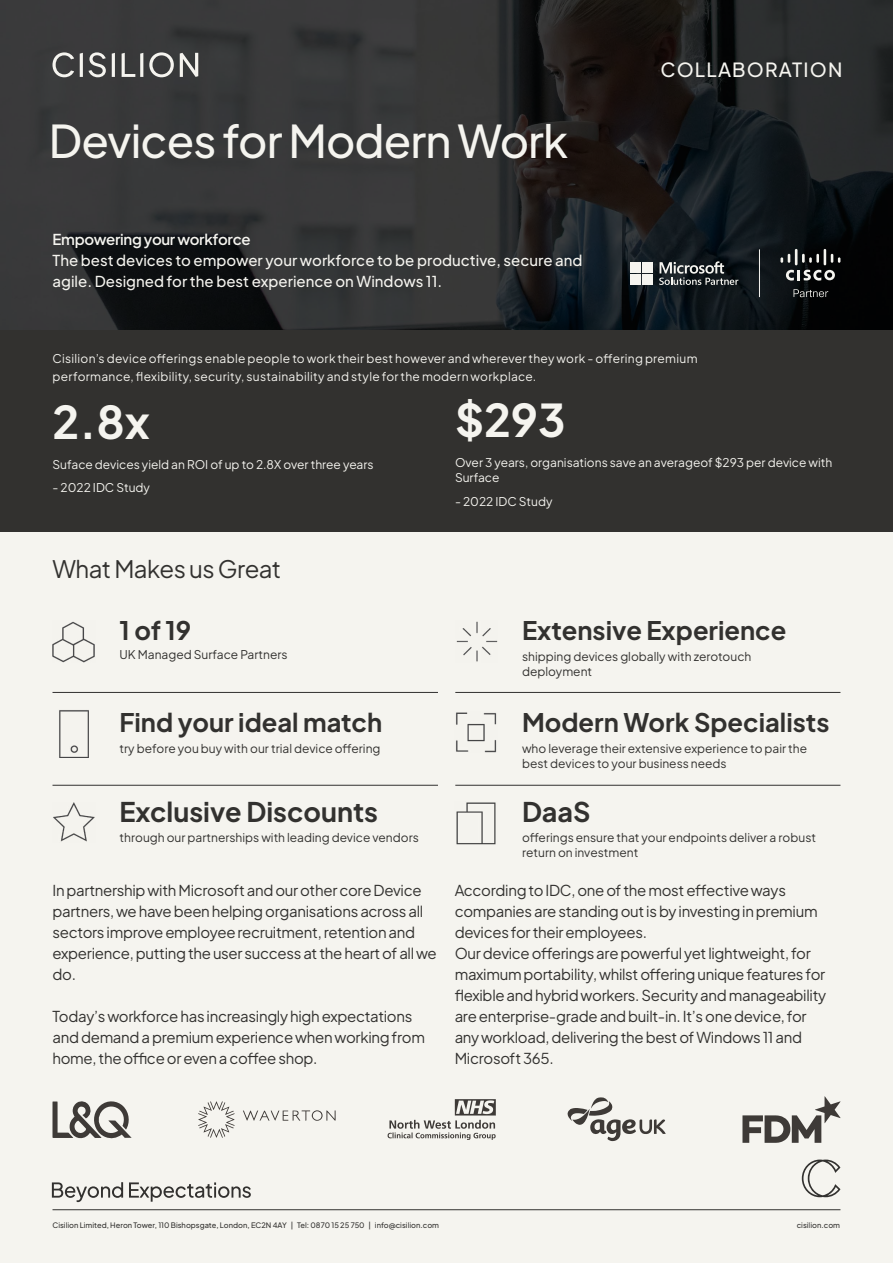
<style>
.page{position:relative;width:893px;height:1263px;background:#f5f4ef}
.page>*{position:absolute;margin:0;border:0;box-sizing:border-box;transform-origin:0 0}
.t1{font:500 45px "Plus Jakarta Sans";letter-spacing:-.02em;color:#f5f4ef}
.t2{font:700 45px "Plus Jakarta Sans";color:#f5f4ef}
.t3{font:700 27px "Plus Jakarta Sans";color:#32312f}
.t4{font:700 25.5px "Plus Jakarta Sans";color:#32312f}
.t5{font:24px "Plus Jakarta Sans";letter-spacing:-.02em;color:#32312f}
.t6{font:500 19.5px "Plus Jakarta Sans";letter-spacing:.06em;color:#f5f4ef}
.t7{font:15px/21px "Plus Jakarta Sans";letter-spacing:-.02em;color:#32312f}
.t8{font:500 15px/21px "Plus Jakarta Sans";color:#f5f4ef}
.t9{font:600 15px "Plus Jakarta Sans";letter-spacing:-.02em;color:#f5f4ef}
.t10{font:12px/15px "Plus Jakarta Sans";letter-spacing:.01em;color:#f5f4ef}
.t11{font:12px/15px "Plus Jakarta Sans";color:#32312f}
.t12{font:500 7.5px "Plus Jakarta Sans";color:#32312f}
</style>
<div class="page">
<hr style="left:52px;top:1209px;width:788px;height:1px;background:#32312f">
<svg style="left:802px;top:1159px;width:38px;height:38px"></svg>
<svg style="left:0;top:0;width:893px;height:330px;background:#27282a"></svg>
<hr style="left:759px;top:249px;width:1px;height:48px;background:#f5f4ef">
<svg style="left:659px;top:261px;width:79px;height:24px;background:#4b5052"></svg>
<div style="left:630px;top:262px;width:11px;height:11px;background:#f5f4ef"></div>
<div style="left:642px;top:262px;width:11px;height:11px;background:#f5f4ef"></div>
<div style="left:630px;top:274px;width:11px;height:11px;background:#f5f4ef"></div>
<div style="left:642px;top:274px;width:11px;height:11px;background:#f5f4ef"></div>
<svg style="left:780px;top:249px;width:60px;height:32px"></svg>
<svg style="left:793px;top:289px;width:35px;height:8px"></svg>
<div style="left:0;top:330px;width:893px;height:201px;background:#32312f"></div>
<hr style="left:455px;top:692px;width:385px;height:1px;background:#31302f">
<hr style="left:52px;top:692px;width:386px;height:1px;background:#31302f">
<hr style="left:52px;top:785px;width:386px;height:1px;background:#31302f">
<hr style="left:455px;top:785px;width:385px;height:1px;background:#31302f">
<svg style="left:53px;top:52px;width:145px;height:25px"></svg>
<img style="left:52px;top:621px;width:43px;height:41px">
<img style="left:456px;top:621px;width:42px;height:41px">
<img style="left:53px;top:802px;width:42px;height:40px">
<img style="left:456px;top:802px;width:40px;height:43px">
<img style="left:456px;top:712px;width:41px;height:40px">
<img style="left:59px;top:710px;width:30px;height:47px">
<svg style="left:52px;top:1101px;width:80px;height:38px"></svg>
<svg style="left:198px;top:1101px;width:37px;height:37px"></svg>
<svg style="left:243px;top:1110px;width:93px;height:11px"></svg>
<svg style="left:388px;top:1099px;width:108px;height:41px"></svg>
<svg style="left:567px;top:1097px;width:99px;height:44px"></svg>
<svg style="left:742px;top:1096px;width:98px;height:47px"></svg>
<svg style="left:52px;top:1182px;width:199px;height:20px"></svg>
<h1 class="t1" style="left:49px;top:103px;width:521px">Devices for Modern Work</h1>
<p class="t9" style="left:52px;top:227px;width:200px">Empowering your workforce</p>
<p class="t8" style="left:52px;top:249px;width:532px">The best devices to empower your workforce to be productive, secure and agile. Designed for the best experience on Windows 11.</p>
<h3 class="t6" style="left:660px;top:54px;width:183px">COLLABORATION</h3>
<p class="t10" style="left:52px;top:348px;width:647px;line-height:18px">Cisilion’s device offerings enable people to work their best however and wherever they work - offering premium performance, flexibility, security, sustainability and style for the modern workplace.</p>
<h1 class="t2" style="left:52px;top:381px;width:99px">2.8x</h1>
<p class="t10" style="left:52px;top:456px;width:323px">Suface devices yield an ROI of up to 2.8X over three years</p>
<p class="t10" style="left:52px;top:479px;width:99px">- 2022 IDC Study</p>
<h1 class="t2" style="left:455px;top:380px;width:112px">$293</h1>
<p class="t10" style="left:455px;top:454px;width:379px">Over 3 years, organisations save an averageof $293 per device with<br>Surface</p>
<p class="t10" style="left:455px;top:493px;width:99px">- 2022 IDC Study</p>
<h3 class="t5" style="left:52px;top:550px;width:230px">What Makes us Great</h3>
<h3 class="t4" style="left:120px;top:607px;width:73px">1 of 19</h3>
<h3 class="t4" style="left:522px;top:607px;width:266px">Extensive Experience</h3>
<p class="t11" style="left:120px;top:646px;width:170px">UK Managed Surface Partners</p>
<p class="t11" style="left:522px;top:647px;width:231px">shipping devices globally with zerotouch deployment</p>
<h3 class="t4" style="left:120px;top:699px;width:264px">Find your ideal match</h3>
<h3 class="t4" style="left:522px;top:699px;width:309px">Modern Work Specialists</h3>
<p class="t11" style="left:120px;top:739px;width:262px">try before you buy with our trial device offering</p>
<p class="t11" style="left:522px;top:739px;width:287px">who leverage their extensive experience to pair the best devices to your business needs</p>
<h2 class="t3" style="left:120px;top:788px;width:260px">Exclusive Discounts</h2>
<h2 class="t3" style="left:522px;top:788px;width:70px">DaaS</h2>
<p class="t11" style="left:120px;top:829px;width:301px">through our partnerships with leading device vendors</p>
<p class="t11" style="left:522px;top:829px;width:296px">offerings ensure that your endpoints deliver a robust return on investment</p>
<p class="t7" style="left:52px;top:878px;width:386px">In partnership with Microsoft and our other core Device partners, we have been helping organisations across all sectors improve employee recruitment, retention and experience, putting the user success at the heart of all we do.</p>
<p class="t7" style="left:52px;top:1004px;width:374px">Today’s workforce has increasingly high expectations and demand a premium experience when working from home, the office or even a coffee shop.</p>
<p class="t7" style="left:455px;top:878px;width:373px">According to IDC, one of the most effective ways companies are standing out is by investing in premium devices for their employees.<br>Our device offerings are powerful yet lightweight, for maximum portability, whilst offering unique features for flexible and hybrid workers. Security and manageability are enterprise-grade and built-in. It’s one device, for any workload, delivering the best of Windows 11 and Microsoft 365.</p>
<p class="t12" style="left:52px;top:1219px;width:388px">Cisilion Limited, Heron Tower, 110 Bishopsgate, London, EC2N 4AY | Tel: 0870 15 25 750 | info@cisilion.com</p>
<p class="t12" style="left:797px;top:1219px;width:45px">cisilion.com</p>
</div>
